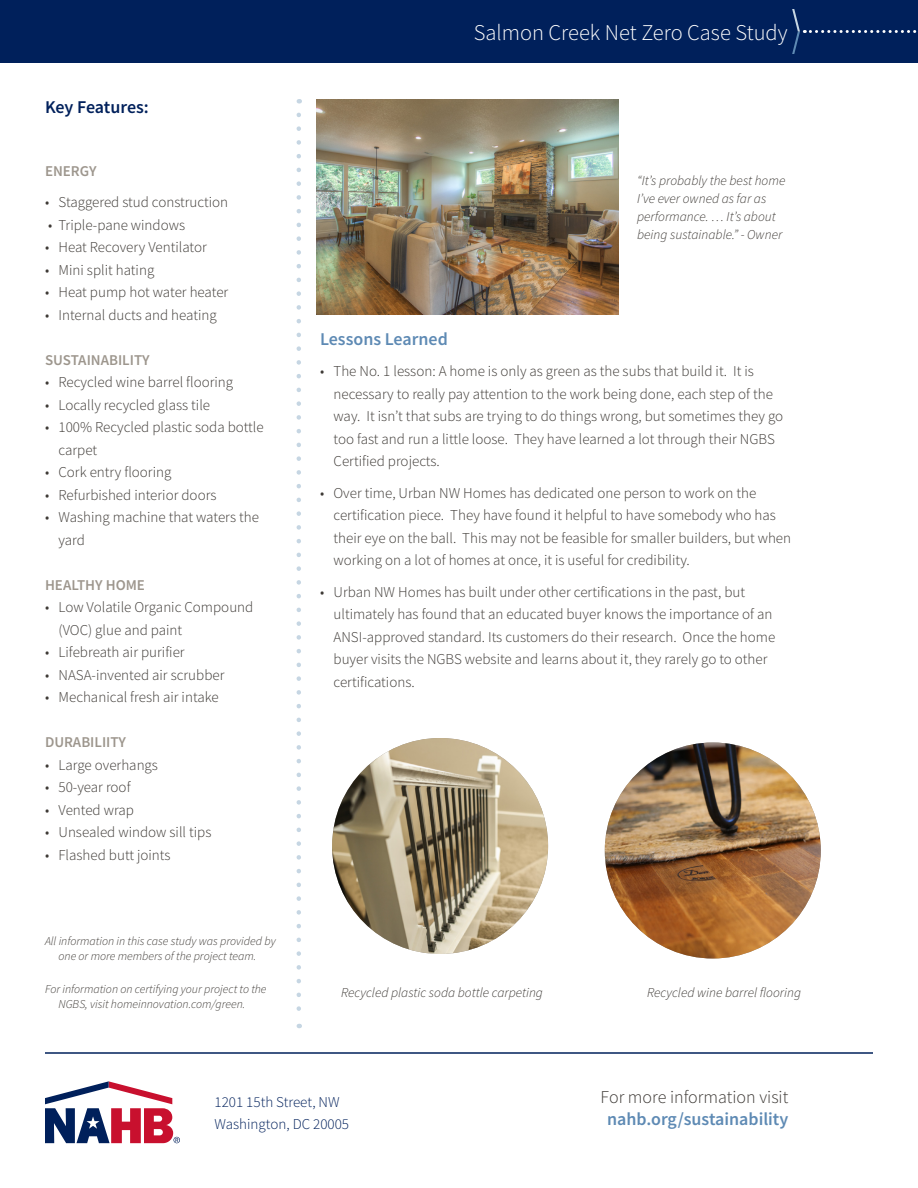
<style>
.page{position:relative;width:918px;height:1188px;background:#fff}
.page>*{position:absolute;margin:0;border:0;box-sizing:border-box;transform-origin:0 0}
.t1{font:300 22.5px "Source Sans Pro";color:#fff}
.t2{font:300 18px/22.5px "Source Sans Pro";color:#3d3935;text-align:center}
.t3{font:600 18px "Source Sans Pro";color:#5e8ab4}
.t4{font:600 18px "Source Sans Pro";letter-spacing:-.01em;color:#00205b}
.t5{font:300 15px/22.5px "Source Sans Pro";color:#3d3935}
.t6{font:600 15px "Source Sans Pro";color:#9d968d}
.url_67_9_12_-0_186c{font:300 15px "Source Sans Pro";color:#00205b}
.t7{font:italic 300 13.5px/18px "Source Sans Pro";color:#3d3935}
.t8{font:italic 300 12px/15px "Source Sans Pro";color:#3d3935;text-align:center}
.s1{font-weight:600;color:#5e8ab4}
</style>
<div class="page">
<svg style="left:297px;top:115px;width:4px;height:913px"></svg>
<img style="left:332px;top:738px;width:216px;height:216px;border-radius:108px">
<div style="left:0;top:0;width:918px;height:63px;background:#00205b"></div>
<svg style="left:792px;top:9px;width:125px;height:45px"></svg>
<hr style="left:45px;top:1052px;width:828px;height:2px;background:#00205b">
<svg style="left:45px;top:1081px;width:135px;height:62px"></svg>
<img style="left:316px;top:99px;width:303px;height:216px">
<img style="left:605px;top:742px;width:216px;height:216px;border-radius:108px">
<p class="t4" style="left:45px;top:95px;width:105px">Key Features:</p>
<p class="t6" style="left:45px;top:161px;width:53px">ENERGY</p>
<p class="t5" style="left:45px;top:191px;width:185px">• Staggered stud construction</p>
<p class="t5" style="left:48px;top:213px;width:139px">• Triple-pane windows</p>
<p class="t5" style="left:45px;top:236px;width:163px">• Heat Recovery Ventilator</p>
<p class="t5" style="left:45px;top:258px;width:111px">• Mini split hating</p>
<p class="t5" style="left:45px;top:281px;width:185px">• Heat pump hot water heater</p>
<p class="t5" style="left:45px;top:303px;width:173px">• Internal ducts and heating</p>
<p class="t6" style="left:45px;top:350px;width:106px">SUSTAINABILITY</p>
<p class="t5" style="left:45px;top:371px;width:190px">• Recycled wine barrel flooring</p>
<p class="t5" style="left:45px;top:393px;width:167px">• Locally recycled glass tile</p>
<p class="t5" style="left:58px;top:416px;width:207px;text-indent:-14px">• 100% Recycled plastic soda bottle carpet</p>
<p class="t5" style="left:45px;top:461px;width:128px">• Cork entry flooring</p>
<p class="t5" style="left:45px;top:483px;width:173px">• Refurbished interior doors</p>
<p class="t5" style="left:58px;top:506px;width:202px;text-indent:-14px">• Washing machine that waters the yard</p>
<p class="t6" style="left:45px;top:575px;width:102px">HEALTHY HOME</p>
<p class="t5" style="left:58px;top:596px;width:196px;text-indent:-14px">• Low Volatile Organic Compound (VOC) glue and paint</p>
<p class="t5" style="left:45px;top:641px;width:141px">• Lifebreath air purifier</p>
<p class="t5" style="left:45px;top:663px;width:181px">• NASA-invented air scrubber</p>
<p class="t5" style="left:45px;top:686px;width:175px">• Mechanical fresh air intake</p>
<p class="t6" style="left:45px;top:732px;width:83px">DURABILIITY</p>
<p class="t5" style="left:45px;top:753px;width:115px">• Large overhangs</p>
<p class="t5" style="left:45px;top:776px;width:87px">• 50-year roof</p>
<p class="t5" style="left:45px;top:798px;width:91px">• Vented wrap</p>
<p class="t5" style="left:45px;top:821px;width:168px">• Unsealed window sill tips</p>
<p class="t5" style="left:45px;top:843px;width:127px">• Flashed butt joints</p>
<p class="t8" style="left:45px;top:933px;width:232px">All information in this case study was provided by one or more members of the project team.</p>
<p class="t8" style="left:58px;top:981px;width:210px;text-align:left;text-indent:-14px">For information on certifying your project to the<br>NGBS, visit homeinnovation.com/green.</p>
<p class="t1" style="left:474px;top:19px;width:315px">Salmon Creek Net Zero Case Study</p>
<p class="t7" style="left:637px;top:172px;width:150px">“It’s probably the best home<br>I’ve ever owned as far as performance. … It’s about being sustainable.” - Owner</p>
<p class="t3" style="left:320px;top:327px;width:129px">Lessons Learned</p>
<p class="t5" style="left:334px;top:360px;width:451px;text-indent:-14px">• The No. 1 lesson: A home is only as green as the subs that build it. It is necessary to really pay attention to the work being done, each step of the way. It isn’t that subs are trying to do things wrong, but sometimes they go too fast and run a little loose. They have learned a lot through their NGBS Certified projects.</p>
<p class="t5" style="left:334px;top:481px;width:459px;text-indent:-14px">• Over time, Urban NW Homes has dedicated one person to work on the certification piece. They have found it helpful to have somebody who has their eye on the ball. This may not be feasible for smaller builders, but when working on a lot of homes at once, it is useful for credibility.</p>
<p class="t5" style="left:334px;top:580px;width:443px;text-indent:-14px">• Urban NW Homes has built under other certifications in the past, but ultimately has found that an educated buyer knows the importance of an ANSI-approved standard. Its customers do their research. Once the home buyer visits the NGBS website and learns about it, they rarely go to other certifications.</p>
<p class="t7" style="left:341px;top:983px;width:203px">Recycled plastic soda bottle carpeting</p>
<p class="t7" style="left:647px;top:983px;width:155px">Recycled wine barrel flooring</p>
<p class="url_67_9_12_-0_186c" style="left:215px;top:1093px;width:127px">1201 15th Street, NW</p>
<p class="url_67_9_12_-0_186c" style="left:215px;top:1115px;width:136px">Washington, DC 20005</p>
<p class="t2" style="left:601px;top:1085px;width:189px">For more information visit <span class="s1">nahb.org/sustainability</span></p>
</div>
